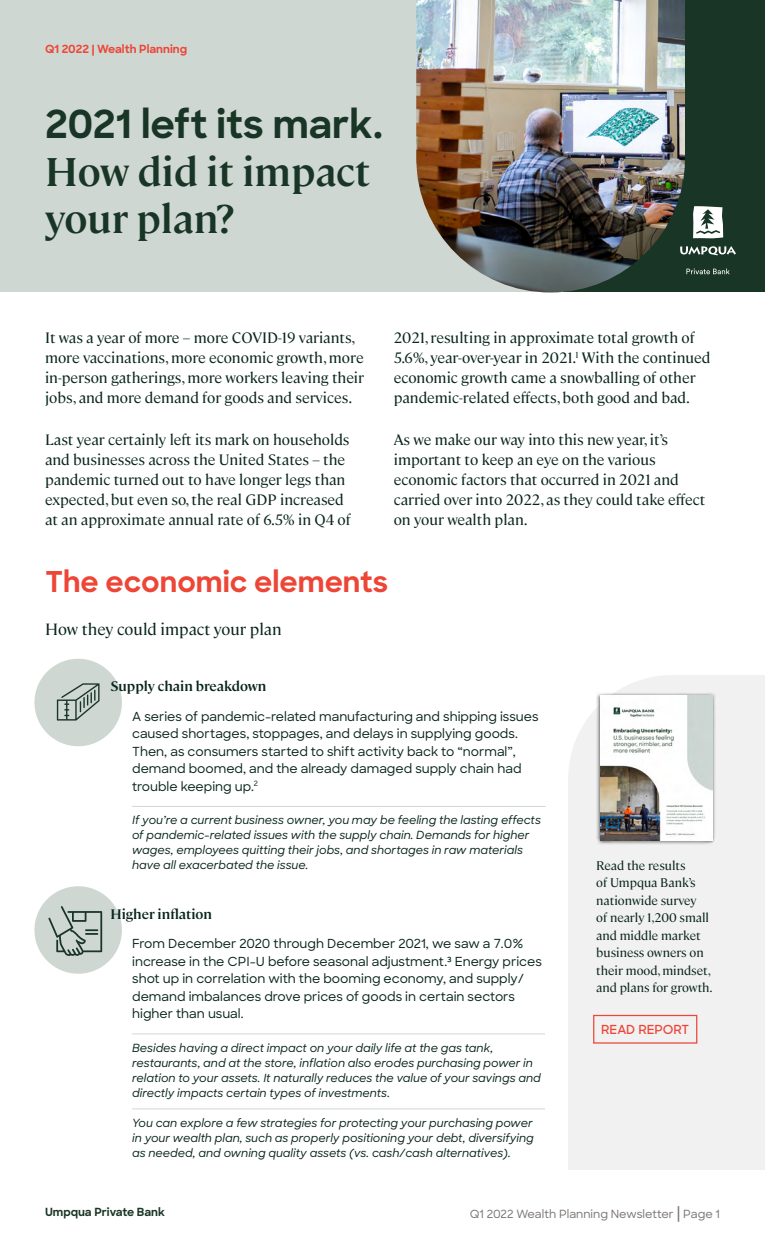
<style>
.page{position:relative;width:765px;height:1260px;background:#fff}
.page>*{position:absolute;margin:0;border:0;box-sizing:border-box;transform-origin:0 0}
.t1{font:600 39.88px/47.9px "Cambon";color:#193526}
.t2{font:700 38.62px "Sharp Sans";color:#193526}
.t3{font:700 28.75px "Sharp Sans";color:#ed4536}
.t4{font:16.25px "Cambon";color:#08241c}
.t5{font:15px/20px "Cambon";color:#08241c}
.t6{font:600 13.75px "Cambon";color:#08241c}
.t7{font:500 12.5px/17.5px "Sharp Sans";color:#08241c}
.t8{font:12.5px/17.5px "Cambon";color:#08241c}
.t9{font:600 12.5px "Sharp Sans";color:#ed4536}
.t10{font:italic 500 11.25px/15px "Sharp Sans";color:#08241c}
.t11{font:500 11.25px "Sharp Sans";color:#787370}
.t12{font:700 11.25px "Sharp Sans";color:#ed4536}
.t13{font:700 11.25px "Sharp Sans";letter-spacing:-.005em;color:#193526}
.s1{font-size:16.25px}
</style>
<div class="page">
<div style="left:551px;top:0;width:214px;height:292px;background:#193526"></div>
<div style="left:0;top:0;width:562px;height:292px;background:#ced7d2"></div>
<img style="left:416px;top:0;width:269px;height:292px">
<svg style="left:680px;top:206px;width:56px;height:49px"></svg>
<svg style="left:686px;top:268px;width:44px;height:6px"></svg>
<div style="left:568px;top:675px;width:197px;height:495px;background:#f1f1f1"></div>
<div style="left:34px;top:659px;width:88px;height:87px;background:#ced7d2;border-radius:50%"></div>
<svg style="left:57px;top:683px;width:43px;height:38px"></svg>
<div style="left:34px;top:886px;width:88px;height:88px;background:#ced7d2;border-radius:50%"></div>
<hr style="left:132px;top:1033px;width:413px;height:1px;background:#ced7d2">
<hr style="left:132px;top:1108px;width:413px;height:1px;background:#ced7d2">
<svg style="left:48px;top:906px;width:54px;height:50px"></svg>
<div style="left:596px;top:692px;width:120px;height:153px;background:#000;opacity:.75"></div>
<img style="left:600px;top:696px;width:112px;height:145px">
<hr style="left:132px;top:806px;width:414px;height:1px;background:#ced7d2">
<div style="left:593px;top:1015px;width:104px;height:29px;border:1px solid #ed4536"></div>
<p class="t12" style="left:45px;top:41px;width:144px">Q1 2022 | Wealth Planning</p>
<h1 class="t2" style="left:45px;top:95px;width:339px">2021 left its mark.</h1>
<p class="t1" style="left:45px;top:144px;width:327px">How did it impact your plan?</p>
<p class="t5" style="left:45px;top:326px;width:321px">It was a year of more – more COVID-19 variants, more vaccinations, more economic growth, more in-person gatherings, more workers leaving their jobs, and more demand for goods and services.</p>
<p class="t5" style="left:45px;top:429px;width:307px">Last year certainly left its mark on households and businesses across the United States – the pandemic turned out to have longer legs than expected, but even so, the real GDP increased at an approximate annual rate of 6.5% in Q4 of</p>
<p class="t5" style="left:394px;top:326px;width:318px">2021, resulting in approximate total growth of 5.6%, year-over-year in 2021.<sup>1</sup> With the continued economic growth came a snowballing of other pandemic-related effects, both good and bad.</p>
<p class="t5" style="left:394px;top:429px;width:313px">As we make our way into this new year, it’s important to keep an eye on the various economic factors that occurred in 2021 and carried over into 2022, as they could take effect on your wealth plan.</p>
<h2 class="t3" style="left:45px;top:560px;width:345px">The economic elements</h2>
<h3 class="t4" style="left:45px;top:617px;width:238px">How they could impact your plan</h3>
<h4 class="t6" style="left:110px;top:676px;width:157px">Supply chain breakdown</h4>
<p class="t7" style="left:132px;top:707px;width:408px">A series of pandemic-related manufacturing and shipping issues caused shortages, stoppages, and delays in supplying goods.<br>Then, as consumers started to shift activity back to “normal”, demand boomed, and the already damaged supply chain had trouble keeping up.<sup>2</sup></p>
<p class="t10" style="left:132px;top:812px;width:410px">If you’re a current business owner, you may be feeling the lasting effects of pandemic-related issues with the supply chain. Demands for higher wages, employees quitting their jobs, and shortages in raw materials have all exacerbated the issue.</p>
<h4 class="t6" style="left:110px;top:904px;width:103px">Higher inflation</h4>
<p class="t7" style="left:132px;top:934px;width:411px">From December 2020 through December 2021, we saw a 7.0% increase in the CPI-U before seasonal adjustment.³ Energy prices shot up in correlation with the booming economy, and supply/ demand imbalances drove prices of goods in certain sectors higher than usual.</p>
<p class="t10" style="left:132px;top:1040px;width:410px">Besides having a direct impact on your daily life at the gas tank, restaurants, and at the store, inflation also erodes purchasing power in relation to your assets. It naturally reduces the value of your savings and directly impacts certain types of investments.</p>
<p class="t10" style="left:132px;top:1115px;width:403px;text-align:justify">You can explore a few strategies for protecting your purchasing power in your wealth plan, such as properly positioning your debt, diversifying as needed, and owning quality assets (vs. cash/cash alternatives).</p>
<p class="t8" style="left:596px;top:856px;width:118px">Read the results<br>of Umpqua Bank’s nationwide survey<br>of nearly 1,200 small and middle market business owners on their mood, mindset, and plans for growth.</p>
<p class="t9" style="left:601px;top:1020px;width:89px">READ REPORT</p>
<p class="t13" style="left:45px;top:1203px;width:121px">Umpqua Private Bank</p>
<p class="t11" style="left:470px;top:1205px;width:252px">Q1 2022 Wealth Planning Newsletter <span class="s1">|</span> Page 1</p>
</div>
